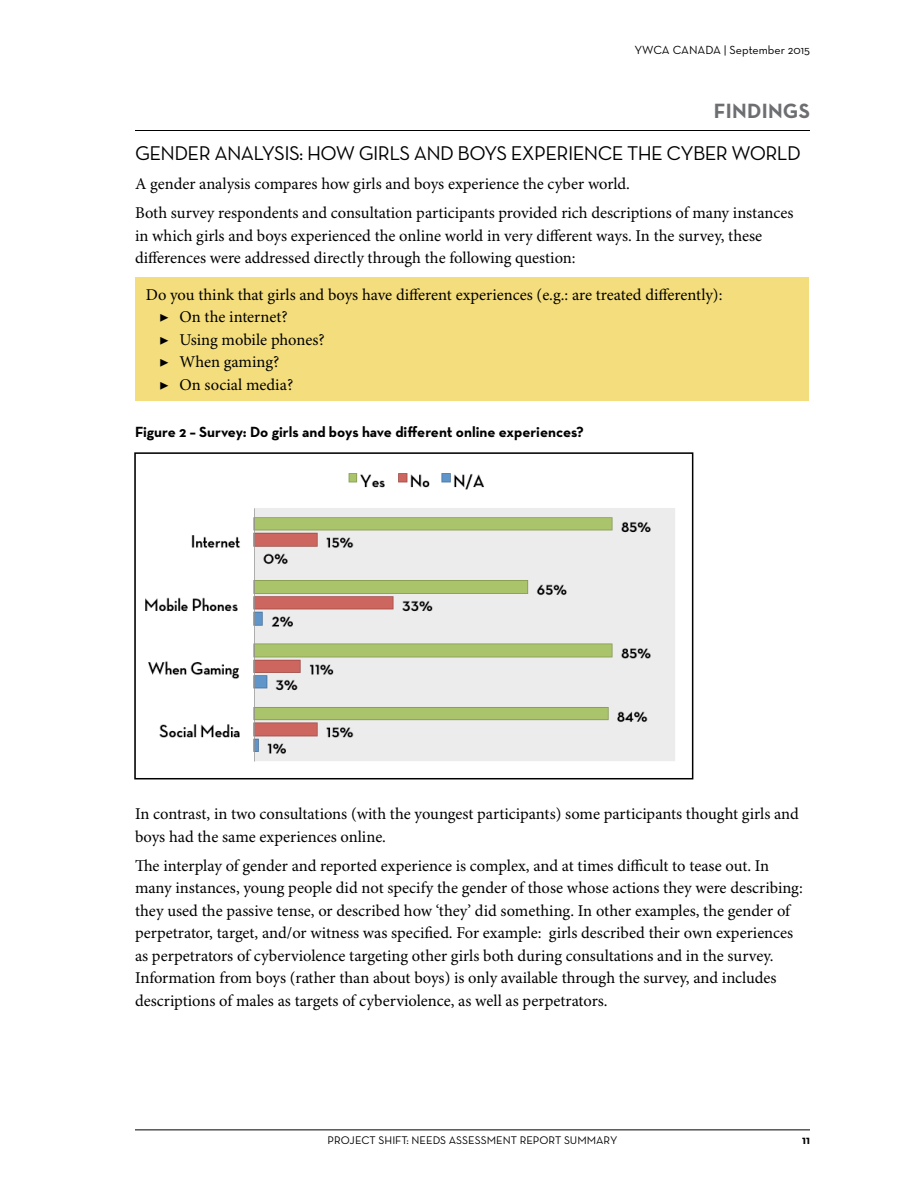
<style>
.page{position:relative;width:918px;height:1188px;background:#fff}
.page>*{position:absolute;margin:0;border:0;box-sizing:border-box;transform-origin:0 0}
.t1{font:700 21px "Neutra Text";letter-spacing:.015em;color:#6d6e71}
.t2{font:20.25px "Neutra Text";letter-spacing:-.03em;color:#000}
.t3{font:16.5px/22.5px "Minion Pro";color:#000}
.t4{font:700 15px "Neutra Text";color:#000}
.t5{font:12px "Neutra Text";color:#000}
.t6{font:700 12px "Neutra Text";color:#000}
.t7{font:11.25px "Neutra Text";color:#000}
</style>
<div class="page">
<hr style="left:135px;top:130px;width:675px;height:1px;background:#000">
<hr style="left:135px;top:1130px;width:675px;height:1px;background:#000">
<div style="left:135px;top:277px;width:673px;height:124px;background:#f4dd7c"></div>
<img style="left:145px;top:473px;width:530px;height:289px">
<div style="left:134px;top:452px;width:559px;height:327px;border:2px solid #000"></div>
<p class="t5" style="left:634px;top:43px;width:177px">YWCA CANADA | SEPTEMBER 2015</p>
<p class="t1" style="left:714px;top:98px;width:98px">Findings</p>
<p class="t2" style="left:135px;top:141px;width:667px">GENDER ANALYSIS: HOW GIRLS AND BOYS EXPERIENCE THE CYBER WORLD</p>
<p class="t3" style="left:135px;top:170px;width:660px;line-height:29.2px">A gender analysis compares how girls and boys experience the cyber world.<br>Both survey respondents and consultation participants provided rich descriptions of many instances</p>
<p class="t3" style="left:135px;top:225px;width:629px">in which girls and boys experienced the online world in very different ways. In the survey, these differences were addressed directly through the following question:</p>
<p class="t3" style="left:159px;top:284px;width:565px;text-indent:-13px">Do you think that girls and boys have different experiences (e.g.: are treated differently): ▶ On the internet?<br>▶ Using mobile phones?<br>▶ When gaming?<br>▶ On social media?</p>
<p class="t4" style="left:135px;top:422px;width:450px">Figure 2 – Survey: Do girls and boys have different online experiences?</p>
<p class="t3" style="left:135px;top:803px;width:665px">In contrast, in two consultations (with the youngest participants) some participants thought girls and boys had the same experiences online.</p>
<p class="t3" style="left:135px;top:855px;width:669px">The interplay of gender and reported experience is complex, and at times difficult to tease out. In many instances, young people did not specify the gender of those whose actions they were describing: they used the passive tense, or described how ‘they’ did something. In other examples, the gender of perpetrator, target, and/or witness was specified. For example: girls described their own experiences as perpetrators of cyberviolence targeting other girls both during consultations and in the survey.<br>Information from boys (rather than about boys) is only available through the survey, and includes descriptions of males as targets of cyberviolence, as well as perpetrators.</p>
<p class="t7" style="left:327px;top:1134px;width:292px">PROJECT SHIFT: NEEDS ASSESSMENT REPORT SUMMARY</p>
<p class="t6" style="left:802px;top:1132px;width:9px">11</p>
</div>
